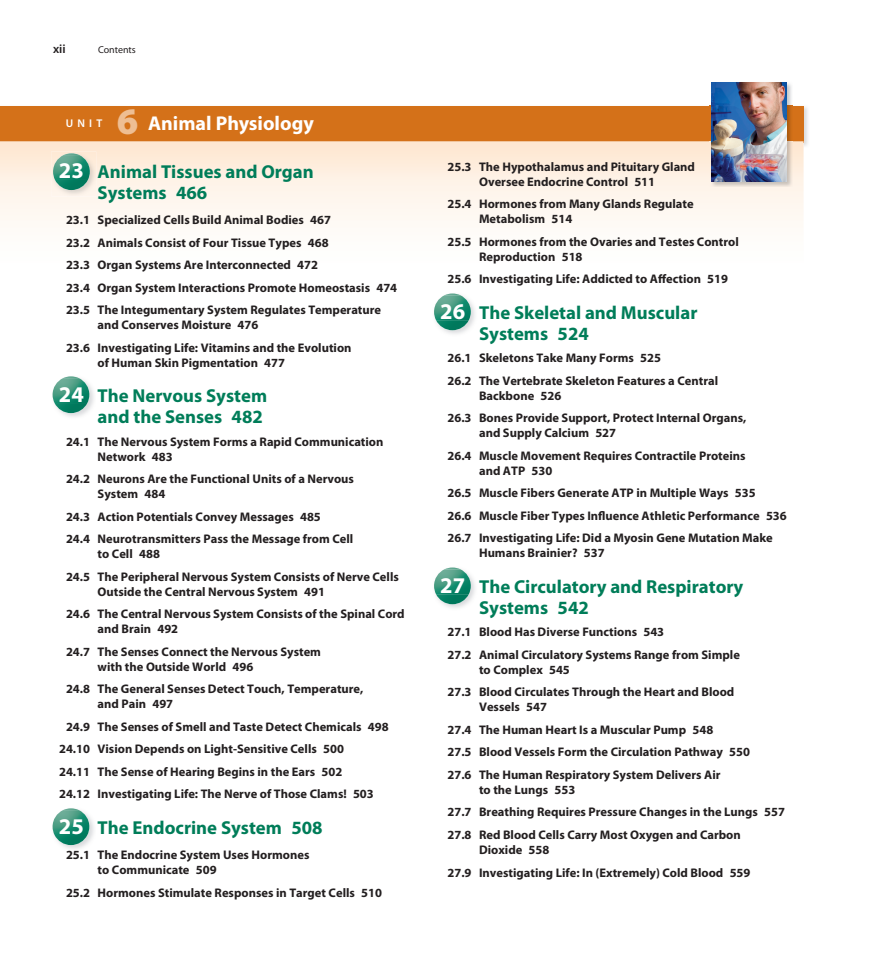
<style>
.page{position:relative;width:878px;height:979px;background:#fff}
.page>*{position:absolute;margin:0;border:0;box-sizing:border-box;transform-origin:0 0}
.t1{font:700 20px "Myriad Pro";color:#fff}
.t2{font:700 18.75px/20.8px "Myriad Pro";color:#007d59}
.t3{font:700 12.5px/22.5px "Myriad Pro";color:#231f20}
.t4{font:600 12.5px "Myriad Pro";color:#231f20}
.t5{font:600 11.25px "Myriad Pro";color:#fff}
.t6{font:10px "Myriad Pro";color:#231f20}
.s1{font-weight:900;font-size:37.5px;color:#eebe93}
.s2{font-size:22.5px;color:#fff}
</style>
<div class="page">
<img style="left:792px;top:105px;width:16px;height:43px">
<div style="left:0;top:106px;width:803px;height:36px;background:#d47119"></div>
<img style="left:0;top:141px;width:803px;height:80px">
<img style="left:709px;top:82px;width:83px;height:105px">
<img style="left:711px;top:83px;width:75px;height:98px">
<img style="left:51px;top:151px;width:45px;height:45px">
<svg style="left:64px;top:153px;width:15px;height:2px"></svg>
<img style="left:55px;top:180px;width:33px;height:10px">
<img style="left:53px;top:155px;width:37px;height:25px">
<img style="left:52px;top:385px;width:42px;height:32px">
<svg style="left:63px;top:376px;width:16px;height:2px"></svg>
<img style="left:55px;top:403px;width:32px;height:10px">
<img style="left:53px;top:378px;width:36px;height:25px">
<img style="left:52px;top:817px;width:42px;height:32px">
<svg style="left:63px;top:808px;width:16px;height:2px"></svg>
<img style="left:55px;top:835px;width:32px;height:10px">
<img style="left:53px;top:810px;width:36px;height:25px">
<img style="left:443px;top:303px;width:32px;height:31px">
<svg style="left:445px;top:293px;width:15px;height:2px"></svg>
<img style="left:436px;top:320px;width:33px;height:10px">
<img style="left:434px;top:295px;width:37px;height:25px">
<img style="left:443px;top:577px;width:32px;height:31px">
<svg style="left:445px;top:567px;width:15px;height:2px"></svg>
<img style="left:436px;top:594px;width:33px;height:10px">
<img style="left:434px;top:569px;width:37px;height:25px">
<p class="t4" style="left:53px;top:45px;width:14px">xii</p>
<p class="t6" style="left:98px;top:46px;width:39px">Contents</p>
<p class="t5" style="left:66px;top:119px;width:38px">UNIT</p>
<h1 class="t1" style="left:117px;top:116px;width:199px"><span class="s1">6</span> Animal Physiology</h1>
<h2 class="t2" style="left:98px;top:163px;width:218px;text-indent:-39px"><span class="s2">23</span> Animal Tissues and Organ<br>Systems 466</h2>
<p class="t3" style="left:66px;top:210px;width:333px">23.1 Specialized Cells Build Animal Bodies 467<br>23.2 Animals Consist of Four Tissue Types 468<br>23.3 Organ Systems Are Interconnected 472<br>23.4 Organ System Interactions Promote Homeostasis 474<br>23.5 The Integumentary System Regulates Temperature</p>
<p class="t3" style="left:66px;top:315px;width:287px;text-indent:32px">and Conserves Moisture 476<br>23.6 Investigating Life: Vitamins and the Evolution</p>
<p class="t3" style="left:98px;top:352px;width:189px">of Human Skin Pigmentation 477</p>
<h2 class="t2" style="left:59px;top:387px;width:210px;text-align:right"><span class="s2">24</span> The Nervous System and the Senses 482</h2>
<p class="t3" style="left:98px;top:435px;width:287px;line-height:15px;text-indent:-32px">24.1 The Nervous System Forms a Rapid Communication<br>Network 483</p>
<p class="t3" style="left:98px;top:472px;width:258px;line-height:15px;text-indent:-32px">24.2 Neurons Are the Functional Units of a Nervous<br>System 484</p>
<p class="t3" style="left:66px;top:506px;width:289px">24.3 Action Potentials Convey Messages 485<br>24.4 Neurotransmitters Pass the Message from Cell</p>
<p class="t3" style="left:66px;top:544px;width:334px;text-indent:32px">to Cell 488<br>24.5 The Peripheral Nervous System Consists of Nerve Cells</p>
<p class="t3" style="left:66px;top:581px;width:340px;text-indent:32px">Outside the Central Nervous System 491<br>24.6 The Central Nervous System Consists of the Spinal Cord</p>
<p class="t3" style="left:66px;top:619px;width:256px;text-indent:32px">and Brain 492<br>24.7 The Senses Connect the Nervous System</p>
<p class="t3" style="left:66px;top:656px;width:299px;text-indent:32px">with the Outside World 496<br>24.8 The General Senses Detect Touch, Temperature,</p>
<p class="t3" style="left:98px;top:694px;width:77px">and Pain 497</p>
<p class="t3" style="left:66px;top:716px;width:324px">24.9 The Senses of Smell and Taste Detect Chemicals 498</p>
<p class="t3" style="left:59px;top:739px;width:286px">24.10 Vision Depends on Light-Sensitive Cells 500</p>
<p class="t3" style="left:59px;top:761px;width:285px">24.11 The Sense of Hearing Begins in the Ears 502</p>
<p class="t3" style="left:59px;top:784px;width:316px">24.12 Investigating Life: The Nerve of Those Clams! 503</p>
<h2 class="t2" style="left:59px;top:819px;width:265px"><span class="s2">25</span> The Endocrine System 508</h2>
<p class="t3" style="left:98px;top:848px;width:213px;line-height:15px;text-indent:-32px">25.1 The Endocrine System Uses Hormones to Communicate 509</p>
<p class="t3" style="left:66px;top:882px;width:317px">25.2 Hormones Stimulate Responses in Target Cells 510</p>
<p class="t3" style="left:479px;top:160px;width:217px;line-height:15px;text-indent:-32px">25.3 The Hypothalamus and Pituitary Gland<br>Oversee Endocrine Control 511</p>
<p class="t3" style="left:479px;top:198px;width:216px;line-height:15px;text-indent:-32px">25.4 Hormones from Many Glands Regulate<br>Metabolism 514</p>
<p class="t3" style="left:479px;top:235px;width:261px;line-height:15px;text-indent:-32px">25.5 Hormones from the Ovaries and Testes Control<br>Reproduction 518</p>
<p class="t3" style="left:447px;top:269px;width:282px">25.6 Investigating Life: Addicted to Affection 519</p>
<h2 class="t2" style="left:479px;top:304px;width:220px;text-indent:-39px"><span class="s2">26</span> The Skeletal and Muscular<br>Systems 524</h2>
<p class="t3" style="left:447px;top:348px;width:272px">26.1 Skeletons Take Many Forms 525<br>26.2 The Vertebrate Skeleton Features a Central</p>
<p class="t3" style="left:447px;top:385px;width:300px;text-indent:32px">Backbone 526<br>26.3 Bones Provide Support, Protect Internal Organs,</p>
<p class="t3" style="left:447px;top:423px;width:300px;text-indent:32px">and Supply Calcium 527<br>26.4 Muscle Movement Requires Contractile Proteins</p>
<p class="t3" style="left:447px;top:460px;width:341px;text-indent:32px">and ATP 530<br>26.5 Muscle Fibers Generate ATP in Multiple Ways 535<br>26.6 Muscle Fiber Types Influence Athletic Performance 536<br>26.7 Investigating Life: Did a Myosin Gene Mutation Make</p>
<p class="t3" style="left:479px;top:543px;width:127px">Humans Brainier? 537</p>
<h2 class="t2" style="left:479px;top:578px;width:266px;text-indent:-39px"><span class="s2">27</span> The Circulatory and Respiratory<br>Systems 542</h2>
<p class="t3" style="left:447px;top:622px;width:294px">27.1 Blood Has Diverse Functions 543<br>27.2 Animal Circulatory Systems Range from Simple</p>
<p class="t3" style="left:447px;top:659px;width:288px;text-indent:32px">to Complex 545<br>27.3 Blood Circulates Through the Heart and Blood</p>
<p class="t3" style="left:447px;top:697px;width:304px;text-indent:32px">Vessels 547<br>27.4 The Human Heart Is a Muscular Pump 548<br>27.5 Blood Vessels Form the Circulation Pathway 550<br>27.6 The Human Respiratory System Delivers Air</p>
<p class="t3" style="left:447px;top:779px;width:339px;text-indent:32px">to the Lungs 553<br>27.7 Breathing Requires Pressure Changes in the Lungs 557<br>27.8 Red Blood Cells Carry Most Oxygen and Carbon</p>
<p class="t3" style="left:447px;top:839px;width:304px;text-indent:32px">Dioxide 558<br>27.9 Investigating Life: In (Extremely) Cold Blood 559</p>
</div>
